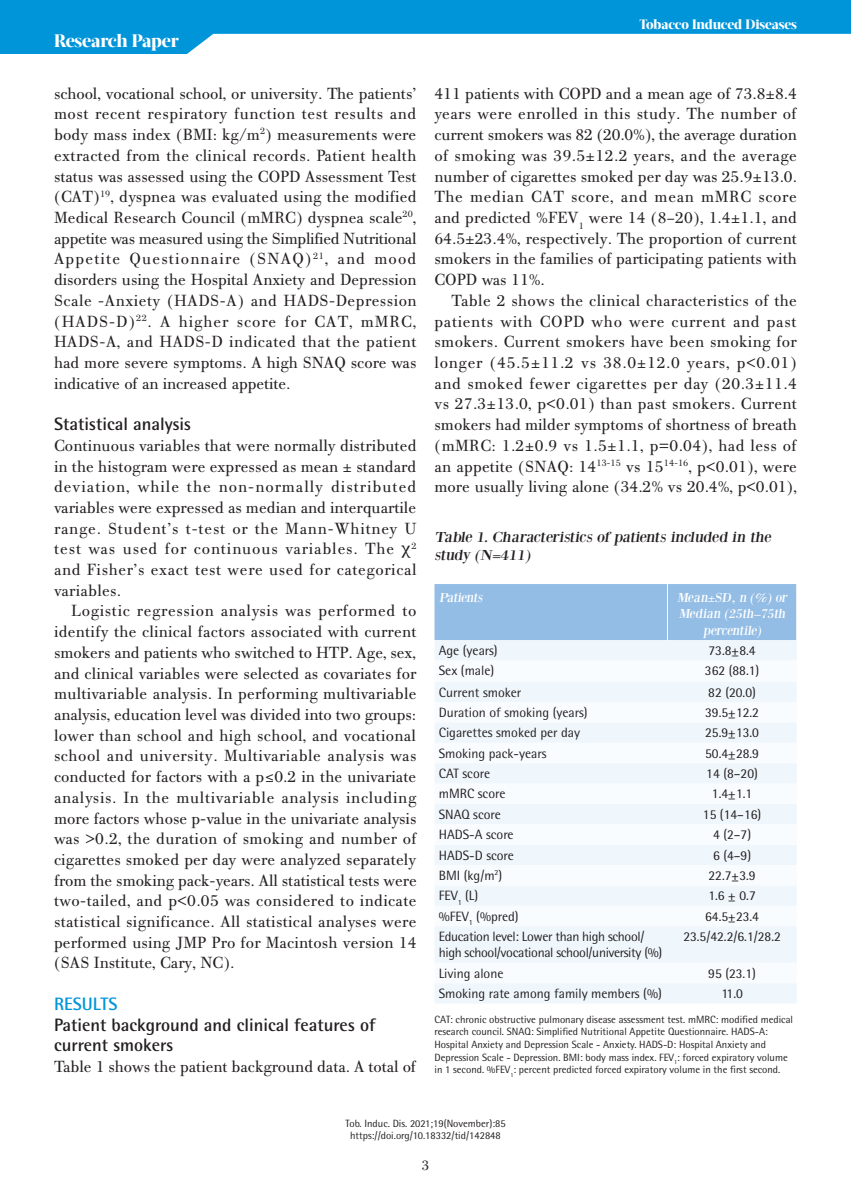
<style>
.page{position:relative;width:851px;height:1191px;background:#fff}
.page>*{position:absolute;margin:0;border:0;box-sizing:border-box;transform-origin:0 0}
.t1{font:700 18px/20.7px "Rotis Semi Sans Hel";color:#231f20}
.t2{font:800 18px "Acta Display W04";letter-spacing:-.01em;color:#fff}
.t3{font:700 18px "Rotis Semi Sans Hel";color:#0095d9}
.t4{font:17.25px/20.7px "PF Bodoni Text";color:#231f20;text-align:justify}
.t5{font:15px/18px "Bodoni XT";color:#231f20;scale:1.1 1}
.t6{font:15px "PF Bodoni Text";color:#231f20}
.t7{font:13.5px "Rotis Semi Sans Hel";color:#231f20}
.t8{font:13.5px/16.2px "Rotis Semi Sans Hel";letter-spacing:-.025em;color:#231f20}
.t9{font:13.5px/16.2px "Bodoni XT";color:#fff;text-align:center}
.t10{font:800 13.5px "Acta Display W04";letter-spacing:-.01em;color:#fff}
.t11{font:10.5px/12.6px "Rotis Semi Sans Hel";color:#231f20;text-align:center}
.s1{font-family:"Georgia";font-size:15px}
.s2{font-family:"Georgia"}
</style>
<div class="page">
<svg style="left:0;top:0;width:850px;height:54px;fill:#0095d9"></svg>
<div style="left:434px;top:584px;width:362px;height:56px;background:#93bde5"></div>
<div style="left:434px;top:640px;width:362px;height:363px;background:#f0f7fc"></div>
<svg style="left:434px;top:660px;width:362px;height:323px"></svg>
<hr style="left:667px;top:584px;width:1px;height:56px;background:#fff">
<p class="t2" style="left:54px;top:30px;width:126px">Research Paper</p>
<p class="t4" style="left:54px;top:83px;width:364px">school, vocational school, or university. The patients’ most recent respiratory function test results and body mass index (BMI: kg/m<sup>2</sup>) measurements were extracted from the clinical records. Patient health status was assessed using the COPD Assessment Test (CAT)<sup>19</sup>, dyspnea was evaluated using the modified Medical Research Council (mMRC) dyspnea scale<sup>20</sup>, appetite was measured using the Simplified Nutritional Appetite Questionnaire (SNAQ)<sup>21</sup>, and mood disorders using the Hospital Anxiety and Depression Scale -Anxiety (HADS-A) and HADS-Depression (HADS-D)<sup>22</sup>. A higher score for CAT, mMRC, HADS-A, and HADS-D indicated that the patient had more severe symptoms. A high SNAQ score was indicative of an increased appetite.</p>
<p class="t1" style="left:54px;top:413px;width:138px">Statistical analysis</p>
<p class="t4" style="left:54px;top:435px;width:364px">Continuous variables that were normally distributed in the histogram were expressed as mean <span class="s1">±</span> standard deviation, while the non-normally distributed variables were expressed as median and interquartile range. Student’s t-test or the Mann-Whitney U test was used for continuous variables. The <span class="s2">χ</span><sup>2 </sup>and Fisher’s exact test were used for categorical variables.</p>
<p class="t4" style="left:54px;top:601px;width:364px;text-indent:17px">Logistic regression analysis was performed to identify the clinical factors associated with current smokers and patients who switched to HTP. Age, sex, and clinical variables were selected as covariates for multivariable analysis. In performing multivariable analysis, education level was divided into two groups: lower than school and high school, and vocational school and university. Multivariable analysis was conducted for factors with a p<span class="s1">≤</span>0.2 in the univariate analysis. In the multivariable analysis including more factors whose p-value in the univariate analysis was &gt;0.2, the duration of smoking and number of cigarettes smoked per day were analyzed separately from the smoking pack-years. All statistical tests were two-tailed, and p&lt;0.05 was considered to indicate statistical significance. All statistical analyses were performed using JMP Pro for Macintosh version 14 (SAS Institute, Cary, NC).</p>
<p class="t3" style="left:54px;top:992px;width:65px">RESULTS</p>
<p class="t1" style="left:54px;top:1014px;width:323px">Patient background and clinical features of current smokers</p>
<p class="t4" style="left:54px;top:1056px;width:363px">Table 1 shows the patient background data. A total of</p>
<p class="t10" style="left:639px;top:17px;width:159px">Tobacco Induced Diseases</p>
<p class="t4" style="left:434px;top:83px;width:364px">411 patients with COPD and a mean age of 73.8<span class="s1">±</span>8.4 years were enrolled in this study. The number of current smokers was 82 (20.0%), the average duration of smoking was 39.5<span class="s1">±</span>12.2 years, and the average number of cigarettes smoked per day was 25.9<span class="s1">±</span>13.0.<br>The median CAT score, and mean mMRC score and predicted %FEV<sub>1</sub> were 14 (8–20), 1.4<span class="s1">±</span>1.1, and 64.5<span class="s1">±</span>23.4%, respectively. The proportion of current smokers in the families of participating patients with COPD was 11%.</p>
<p class="t4" style="left:434px;top:290px;width:364px;text-indent:17px">Table 2 shows the clinical characteristics of the patients with COPD who were current and past smokers. Current smokers have been smoking for longer (45.5<span class="s1">±</span>11.2 vs 38.0<span class="s1">±</span>12.0 years, p&lt;0.01) and smoked fewer cigarettes per day (20.3<span class="s1">±</span>11.4 vs 27.3<span class="s1">±</span>13.0, p&lt;0.01) than past smokers. Current smokers had milder symptoms of shortness of breath (mMRC: 1.2<span class="s1">±</span>0.9 vs 1.5<span class="s1">±</span>1.1, p=0.04), had less of an appetite (SNAQ: 14<sup>13-15</sup> vs 15<sup>14-16</sup>, p&lt;0.01), were more usually living alone (34.2% vs 20.4%, p&lt;0.01),</p>
<p class="t5" style="left:434px;top:528px;width:310px">Table 1. Characteristics of patients included in the study (N=411)</p>
<p class="t9" style="left:438px;top:589px;width:48px">Patients</p>
<p class="t9" style="left:677px;top:589px;width:114px">Mean±SD, n (%) or<br>Median (25th–75th percentile)</p>
<p class="t7" style="left:438px;top:642px;width:60px">Age (years)</p>
<p class="t7" style="left:708px;top:642px;width:49px">73.8±8.4</p>
<p class="t7" style="left:438px;top:663px;width:57px">Sex (male)</p>
<p class="t7" style="left:704px;top:663px;width:56px">362 (88.1)</p>
<p class="t7" style="left:438px;top:684px;width:84px">Current smoker</p>
<p class="t7" style="left:708px;top:684px;width:49px">82 (20.0)</p>
<p class="t7" style="left:438px;top:704px;width:150px">Duration of smoking (years)</p>
<p class="t7" style="left:705px;top:704px;width:55px">39.5±12.2</p>
<p class="t7" style="left:438px;top:724px;width:143px">Cigarettes smoked per day</p>
<p class="t7" style="left:705px;top:724px;width:55px">25.9±13.0</p>
<p class="t7" style="left:438px;top:745px;width:109px">Smoking pack-years</p>
<p class="t7" style="left:705px;top:745px;width:55px">50.4±28.9</p>
<p class="t7" style="left:438px;top:765px;width:53px">CAT score</p>
<p class="t7" style="left:706px;top:765px;width:53px">14 (8–20)</p>
<p class="t7" style="left:438px;top:786px;width:68px">mMRC score</p>
<p class="t7" style="left:711px;top:786px;width:42px">1.4±1.1</p>
<p class="t7" style="left:438px;top:806px;width:64px">SNAQ score</p>
<p class="t7" style="left:702px;top:806px;width:60px">15 (14–16)</p>
<p class="t7" style="left:438px;top:826px;width:76px">HADS-A score</p>
<p class="t7" style="left:713px;top:826px;width:40px">4 (2–7)</p>
<p class="t7" style="left:438px;top:847px;width:77px">HADS-D score</p>
<p class="t7" style="left:713px;top:847px;width:40px">6 (4–9)</p>
<p class="t7" style="left:438px;top:867px;width:65px">BMI (kg/m<sup>2</sup>)</p>
<p class="t7" style="left:708px;top:867px;width:49px">22.7±3.9</p>
<p class="t7" style="left:438px;top:887px;width:41px">FEV<sub>1</sub> (L)</p>
<p class="t7" style="left:708px;top:887px;width:49px">1.6 ± 0.7</p>
<p class="t7" style="left:438px;top:908px;width:81px">%FEV<sub>1</sub> (%pred)</p>
<p class="t7" style="left:705px;top:908px;width:55px">64.5±23.4</p>
<p class="t8" style="left:438px;top:928px;width:225px">Education level: Lower than high school/ high school/vocational school/university (%)</p>
<p class="t7" style="left:683px;top:928px;width:99px">23.5/42.2/6.1/28.2</p>
<p class="t7" style="left:438px;top:965px;width:66px">Living alone</p>
<p class="t7" style="left:708px;top:965px;width:49px">95 (23.1)</p>
<p class="t7" style="left:438px;top:985px;width:224px">Smoking rate among family members (%)</p>
<p class="t7" style="left:721px;top:985px;width:23px">11.0</p>
<p class="t11" style="left:434px;top:1012px;width:360px;text-align:left">CAT: chronic obstructive pulmonary disease assessment test. mMRC: modified medical research council. SNAQ: Simplified Nutritional Appetite Questionnaire. HADS-A:<br>Hospital Anxiety and Depression Scale - Anxiety. HADS-D: Hospital Anxiety and Depression Scale - Depression. BMI: body mass index. FEV<sub>1</sub>: forced expiratory volume in 1 second. %FEV<sub>1</sub>: percent predicted forced expiratory volume in the first second.</p>
<p class="t11" style="left:345px;top:1116px;width:162px">Tob. Induc. Dis. 2021;19(November):85 https://doi.org/10.18332/tid/142848</p>
<p class="t6" style="left:421px;top:1156px;width:9px">3</p>
</div>
